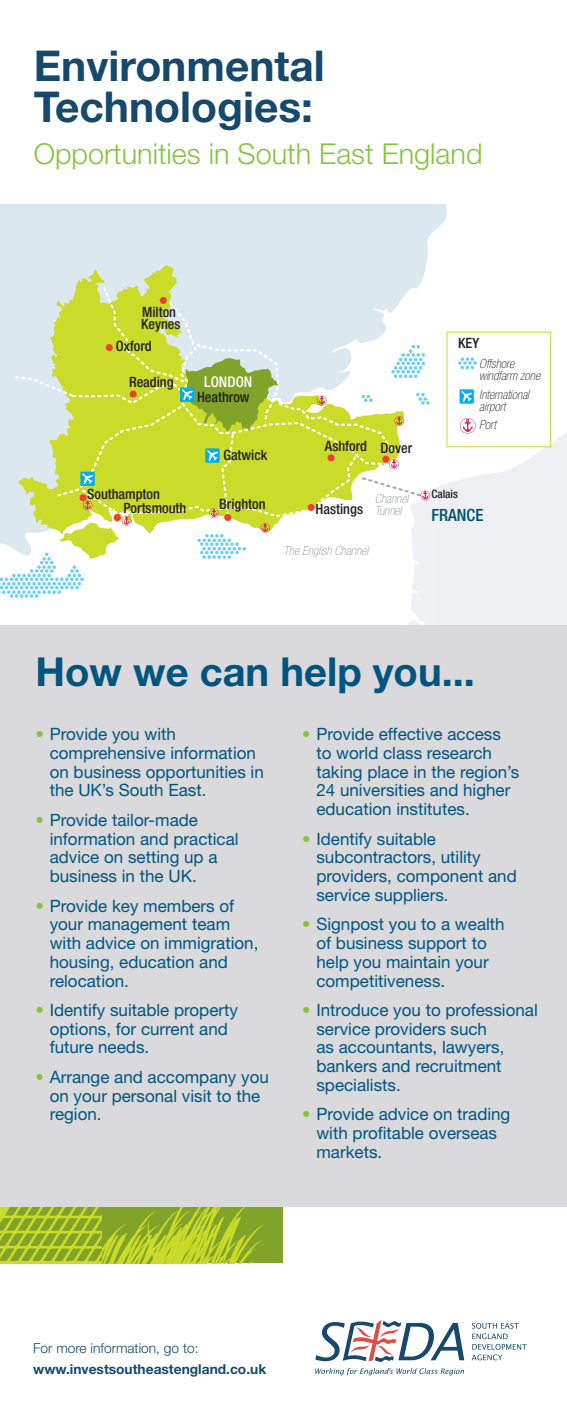
<style>
.page{position:relative;width:567px;height:1418px;background:#fff}
.page>*{position:absolute;margin:0;border:0;box-sizing:border-box;transform-origin:0 0}
.t1{font:700 42.5px/41px "Helvetica Neue";color:#17496c}
.t2{font:700 39.95px "Helvetica Neue";color:#005480}
.t3{font:300 28.82px "Helvetica Neue";color:#84c440}
.t4{font:17px/18.8px "Helvetica Neue";color:#005480}
.t5{font:500 condensed 16.85px "Helvetica Neue";color:#00526b}
.t6{font:500 condensed 14.75px "Helvetica Neue";color:#fff}
.t7{font:500 condensed 14.22px/11.6px "Helvetica Neue";color:#231f20}
.t8{font:700 13.75px "Helvetica Neue";color:#17496c}
.t9{font:300 13.75px "Helvetica Neue";color:#17496c}
.t10{font:italic 100 condensed 12.65px/11.6px "Helvetica Neue";color:#231f20}
.t11{font:italic 100 condensed 12.65px/11.6px "Helvetica Neue";color:#939598}
.t12{font:500 condensed 11.6px "Helvetica Neue";color:#231f20}
.s1{color:#84c440}
</style>
<div class="page">
<svg style="left:0;top:204px;width:447px;height:394px;background:#e0eaf1"></svg>
<svg style="left:18px;top:265px;width:386px;height:22px;background:#dae6de"></svg>
<svg style="left:390px;top:432px;width:177px;height:193px"></svg>
<svg style="left:446px;top:331px;width:105px;height:116px"></svg>
<svg style="left:0;top:287px;width:430px;height:310px"></svg>
<div style="left:0;top:625px;width:567px;height:581px;background:#dadadc"></div>
<div style="left:102px;top:1207px;width:180px;height:56px;background:#81a32a"></div>
<svg style="left:0;top:1207px;width:265px;height:56px"></svg>
<svg style="left:472px;top:1322px;width:55px;height:38px"></svg>
<svg style="left:315px;top:1368px;width:149px;height:7px"></svg>
<svg style="left:315px;top:1320px;width:149px;height:41px"></svg>
<h1 class="t1" style="left:34px;top:44px;width:293px">Environmental<br>Technologies:</h1>
<h3 class="t3" style="left:34px;top:136px;width:450px">Opportunities in South East England</h3>
<p class="t7" style="left:141px;top:306px;width:41px">Milton<br>Keynes</p>
<p class="t7" style="left:116px;top:340px;width:37px">Oxford</p>
<p class="t7" style="left:458px;top:337px;width:23px">KEY</p>
<p class="t7" style="left:129px;top:375px;width:46px">Reading</p>
<p class="t6" style="left:204px;top:372px;width:50px">LONDON</p>
<p class="t7" style="left:197px;top:391px;width:54px">Heathrow</p>
<p class="t10" style="left:479px;top:357px;width:62px">Offshore windfarm zone</p>
<p class="t10" style="left:479px;top:389px;width:51px">International airport</p>
<p class="t10" style="left:479px;top:418px;width:18px">Port</p>
<p class="t7" style="left:223px;top:449px;width:45px">Gatwick</p>
<p class="t7" style="left:325px;top:440px;width:44px">Ashford</p>
<p class="t7" style="left:381px;top:441px;width:33px">Dover</p>
<p class="t7" style="left:87px;top:488px;width:74px">Southampton</p>
<p class="t7" style="left:123px;top:502px;width:64px">Portsmouth</p>
<p class="t7" style="left:219px;top:497px;width:48px">Brighton</p>
<p class="t11" style="left:375px;top:493px;width:35px">Channel<br>Tunnel</p>
<p class="t7" style="left:316px;top:502px;width:49px">Hastings</p>
<p class="t12" style="left:431px;top:487px;width:28px">Calais</p>
<p class="t5" style="left:431px;top:505px;width:54px">FRANCE</p>
<p class="t11" style="left:284px;top:545px;width:86px">The English Channel</p>
<h2 class="t2" style="left:36px;top:647px;width:441px">How we can help you...</h2>
<p class="t4" style="left:50px;top:724px;width:216px;text-indent:-14px"><span class="s1">•</span> Provide you with comprehensive information on business opportunities in the UK’s South East.</p>
<p class="t4" style="left:50px;top:810px;width:190px;text-indent:-14px"><span class="s1">•</span> Provide tailor-made information and practical advice on setting up a business in the UK.</p>
<p class="t4" style="left:50px;top:895px;width:210px;text-indent:-14px"><span class="s1">•</span> Provide key members of your management team with advice on immigration, housing, education and relocation.</p>
<p class="t4" style="left:50px;top:1000px;width:190px;text-indent:-14px"><span class="s1">•</span> Identify suitable property options, for current and future needs.</p>
<p class="t4" style="left:50px;top:1067px;width:221px;text-indent:-14px"><span class="s1">•</span> Arrange and accompany you on your personal visit to the region.</p>
<p class="t4" style="left:316px;top:724px;width:204px;text-indent:-14px"><span class="s1">•</span> Provide effective access to world class research taking place in the region’s<br>24 universities and higher education institutes.</p>
<p class="t4" style="left:316px;top:829px;width:202px;text-indent:-14px"><span class="s1">•</span> Identify suitable subcontractors, utility providers, component and service suppliers.</p>
<p class="t4" style="left:316px;top:914px;width:190px;text-indent:-14px"><span class="s1">•</span> Signpost you to a wealth of business support to help you maintain your competitiveness.</p>
<p class="t4" style="left:316px;top:1000px;width:223px;text-indent:-14px"><span class="s1">•</span> Introduce you to professional service providers such<br>as accountants, lawyers, bankers and recruitment specialists.</p>
<p class="t4" style="left:316px;top:1104px;width:195px;text-indent:-14px"><span class="s1">•</span> Provide advice on trading with profitable overseas markets.</p>
<p class="t9" style="left:33px;top:1339px;width:167px">For more information, go to:</p>
<p class="t8" style="left:33px;top:1360px;width:234px">www.investsoutheastengland.co.uk</p>
</div>
